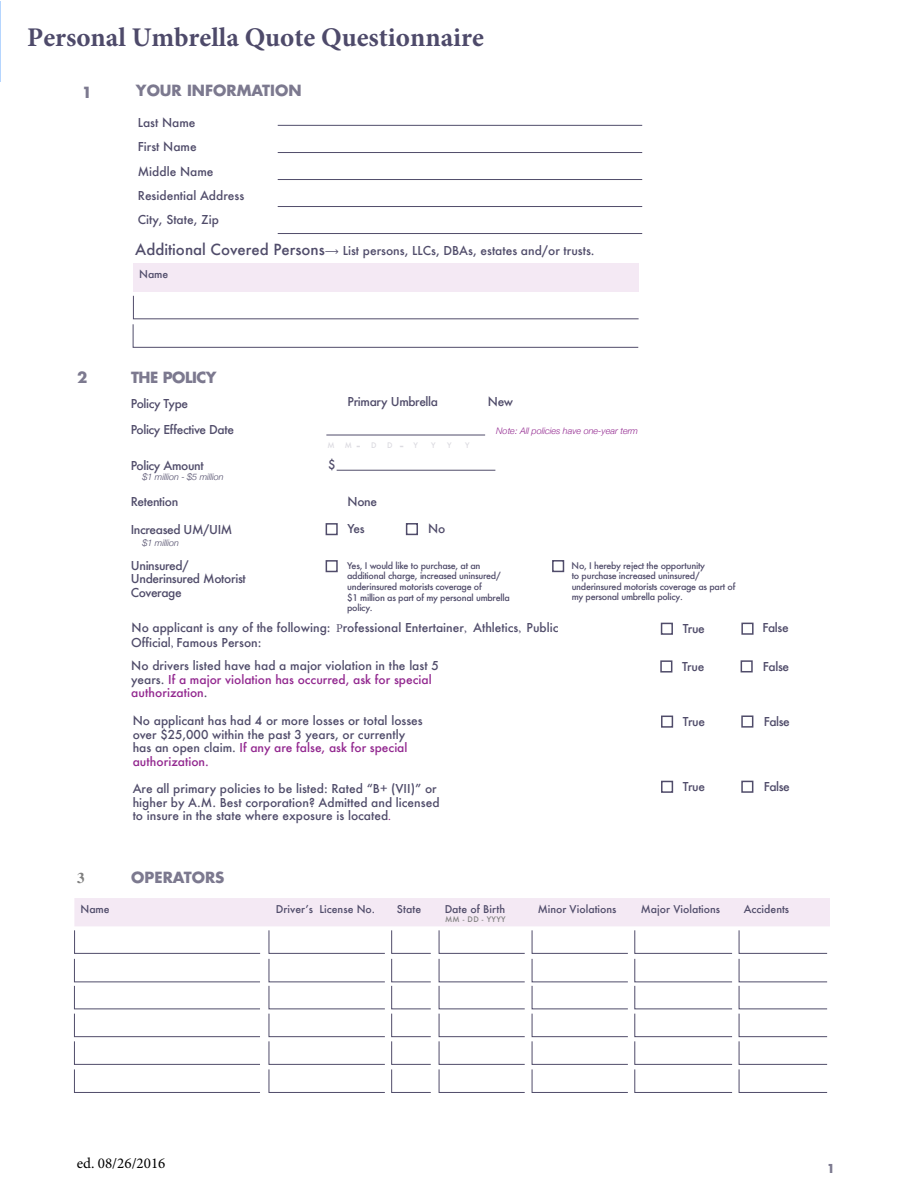
<style>
.page{position:relative;width:918px;height:1188px;background:#fff}
.page>*{position:absolute;margin:0;border:0;box-sizing:border-box;transform-origin:0 0}
.t1{font:700 27px "Minion Pro";color:#4e4a6a}
.t2{font:700 15px "Futura";color:#7c798f}
.t3{font:15px "Minion Pro";color:#000}
.t4{font:700 15px "Futura";letter-spacing:-.03em;color:#7c798f}
.t5{font:700 15px "Times";color:#808080}
.t6{font:500 12px/13.5px "Futura";color:#504c6a}
.t7{font:500 12px/13.5px "Futura";letter-spacing:-.03em;color:#504c6a}
.t8{font:500 12px/13.5px "Futura";color:#92278f}
.t9{font:700 12px "Futura";color:#7c798f}
.t10{font:500 10.5px "Futura";color:#504c6a}
.t11{font:500 9px/10.5px "Futura";letter-spacing:-.03em;color:#504c6a}
.t12{font:italic 300 9px "Helvetica Neue";color:#92278f}
.t13{font:italic 300 9px "Helvetica Neue";color:#504c6a}
.t14{font:500 7.5px "Futura";color:#dcdbe1}
.t15{font:500 7.5px "Futura";letter-spacing:.05em;color:#808080}
.s1{font-size:15px}
.s2{font-family:"Cambria";font-weight:400}
.s3{font-family:"Minion Pro";font-weight:400}
.s4{color:#504c6a}
.s5{color:#92278f}
.s6{font-family:"Minion Pro";font-weight:400;color:#92278f}
</style>
<div class="page">
<hr style="left:0;top:1px;width:1px;height:81px;background:#b5d5fe">
<hr style="left:278px;top:125px;width:364px;height:1px;background:#504c6a">
<hr style="left:278px;top:152px;width:364px;height:1px;background:#504c6a">
<hr style="left:278px;top:179px;width:364px;height:1px;background:#504c6a">
<hr style="left:278px;top:206px;width:364px;height:1px;background:#504c6a">
<hr style="left:278px;top:233px;width:364px;height:1px;background:#504c6a">
<div style="left:326px;top:523px;width:12px;height:12px;border:2px solid #504c6a"></div>
<div style="left:406px;top:523px;width:12px;height:12px;border:2px solid #504c6a"></div>
<div style="left:326px;top:560px;width:12px;height:12px;border:2px solid #504c6a"></div>
<div style="left:552px;top:560px;width:12px;height:12px;border:2px solid #504c6a"></div>
<hr style="left:337px;top:470px;width:158px;height:1px;background:#504c6a">
<hr style="left:326px;top:435px;width:159px;height:1px;background:#504c6a">
<div style="left:133px;top:264px;width:505px;height:28px;background:#f4e9f4"></div>
<svg style="left:133px;top:295px;width:506px;height:53px"></svg>
<div style="left:661px;top:623px;width:12px;height:12px;border:2px solid #504c6a"></div>
<div style="left:741px;top:623px;width:13px;height:12px;border:2px solid #504c6a"></div>
<div style="left:660px;top:660px;width:12px;height:13px;border:2px solid #504c6a"></div>
<div style="left:741px;top:660px;width:12px;height:12px;border:2px solid #504c6a"></div>
<div style="left:661px;top:716px;width:12px;height:12px;border:2px solid #504c6a"></div>
<div style="left:741px;top:715px;width:12px;height:13px;border:2px solid #504c6a"></div>
<div style="left:661px;top:781px;width:12px;height:12px;border:2px solid #504c6a"></div>
<div style="left:741px;top:781px;width:12px;height:12px;border:2px solid #504c6a"></div>
<svg style="left:74px;top:898px;width:756px;height:195px"></svg>
<h1 class="t1" style="left:27px;top:18px;width:458px">Personal Umbrella Quote Questionnaire</h1>
<p class="t2" style="left:82px;top:83px;width:12px">1</p>
<p class="t2" style="left:136px;top:81px;width:167px">YOUR INFORMATION</p>
<p class="t6" style="left:138px;top:111px;width:108px;line-height:24.2px">Last Name<br>First Name<br>Middle Name<br>Residential Address<br>City, State, Zip</p>
<p class="t6" style="left:135px;top:244px;width:461px"><span class="s1">Additional Covered Persons</span><span class="s2">⟶</span> List persons, LLCs, DBAs, estates and/or trusts.</p>
<p class="t10" style="left:139px;top:267px;width:31px">Name</p>
<p class="t2" style="left:77px;top:367px;width:12px">2</p>
<p class="t4" style="left:131px;top:367px;width:87px">THE POLICY</p>
<p class="t7" style="left:131px;top:396px;width:59px">Policy Type</p>
<p class="t7" style="left:348px;top:395px;width:92px">Primary Umbrella</p>
<p class="t7" style="left:131px;top:423px;width:105px">Policy Effective Date</p>
<p class="t7" style="left:131px;top:459px;width:74px">Policy Amount</p>
<p class="t13" style="left:142px;top:470px;width:83px">$1 million - $5 million</p>
<p class="t7" style="left:131px;top:495px;width:49px">Retention</p>
<p class="t14" style="left:327px;top:440px;width:9px">M</p>
<p class="t14" style="left:345px;top:440px;width:33px">M<span class="s1">-</span> D</p>
<p class="t14" style="left:387px;top:440px;width:32px">D<span class="s1">-</span> Y</p>
<p class="t14" style="left:431px;top:440px;width:6px">Y</p>
<p class="t14" style="left:447px;top:440px;width:6px">Y</p>
<p class="t14" style="left:465px;top:440px;width:6px">Y</p>
<p class="t6" style="left:328px;top:458px;width:9px">$</p>
<p class="t6" style="left:348px;top:495px;width:31px">None</p>
<p class="t6" style="left:488px;top:395px;width:27px">New</p>
<p class="t12" style="left:496px;top:424px;width:143px">Note: All policies have one-year term</p>
<p class="t7" style="left:131px;top:523px;width:103px">Increased UM/UIM</p>
<p class="t7" style="left:131px;top:558px;width:116px">Uninsured/<br>Underinsured Motorist<br>Coverage</p>
<p class="t13" style="left:142px;top:536px;width:38px">$1 million</p>
<p class="t6" style="left:348px;top:522px;width:19px">Yes</p>
<p class="t6" style="left:428px;top:522px;width:19px">No</p>
<p class="t11" style="left:347px;top:560px;width:164px">Yes, I would like to purchase, at an additional charge, increased uninsured/ underinsured motorists coverage of<br>$1 million as part of my personal umbrella policy.</p>
<p class="t6" style="left:131px;top:619px;width:429px;line-height:15.5px">No applicant is any of the following: <span class="s3">P</span>rofessional Entertainer<span class="s3">,</span> Athletics<span class="s3">,</span> Public<br>Official<span class="s3">,</span> Famous Person:</p>
<p class="t8" style="left:131px;top:659px;width:309px"><span class="s4">No drivers listed have had a major violation in the last 5 years.</span> If a major violation has occurred, ask for special authorization<span class="s4">.</span></p>
<p class="t6" style="left:133px;top:714px;width:292px">No applicant has had 4 or more losses or total losses over $25,000 within the past 3 years, or currently has an open claim. <span class="s5">If any are false, ask for special authorization.</span></p>
<p class="t6" style="left:133px;top:782px;width:308px">Are all primary policies to be listed: Rated “B+ (VII)” or higher by A.M. Best corporation? Admitted and licensed to insure in the state where exposure is located<span class="s6">.</span></p>
<p class="t11" style="left:572px;top:560px;width:165px">No, I hereby reject the opportunity<br>to purchase increased uninsured/ underinsured motorists coverage as part of my personal umbrella policy.</p>
<p class="t6" style="left:683px;top:621px;width:24px">True</p>
<p class="t6" style="left:762px;top:621px;width:28px">False</p>
<p class="t6" style="left:682px;top:659px;width:24px">True</p>
<p class="t6" style="left:763px;top:659px;width:28px">False</p>
<p class="t6" style="left:683px;top:714px;width:24px">True</p>
<p class="t6" style="left:764px;top:714px;width:28px">False</p>
<p class="t6" style="left:683px;top:780px;width:24px">True</p>
<p class="t6" style="left:764px;top:779px;width:28px">False</p>
<p class="t5" style="left:77px;top:869px;width:9px">3</p>
<p class="t2" style="left:131px;top:868px;width:95px">OPERATORS</p>
<p class="t10" style="left:80px;top:902px;width:31px">Name</p>
<p class="t10" style="left:276px;top:902px;width:101px">Driver’s License No.</p>
<p class="t10" style="left:397px;top:902px;width:26px">State</p>
<p class="t10" style="left:445px;top:902px;width:62px">Date of Birth</p>
<p class="t10" style="left:538px;top:902px;width:80px">Minor Violations</p>
<p class="t10" style="left:641px;top:902px;width:81px">Major Violations</p>
<p class="t10" style="left:744px;top:902px;width:47px">Accidents</p>
<p class="t15" style="left:445px;top:914px;width:62px">MM - DD - YYYY</p>
<p class="t3" style="left:77px;top:1153px;width:90px">ed. 08/26/2016</p>
<p class="t9" style="left:827px;top:1160px;width:10px">1</p>
</div>
